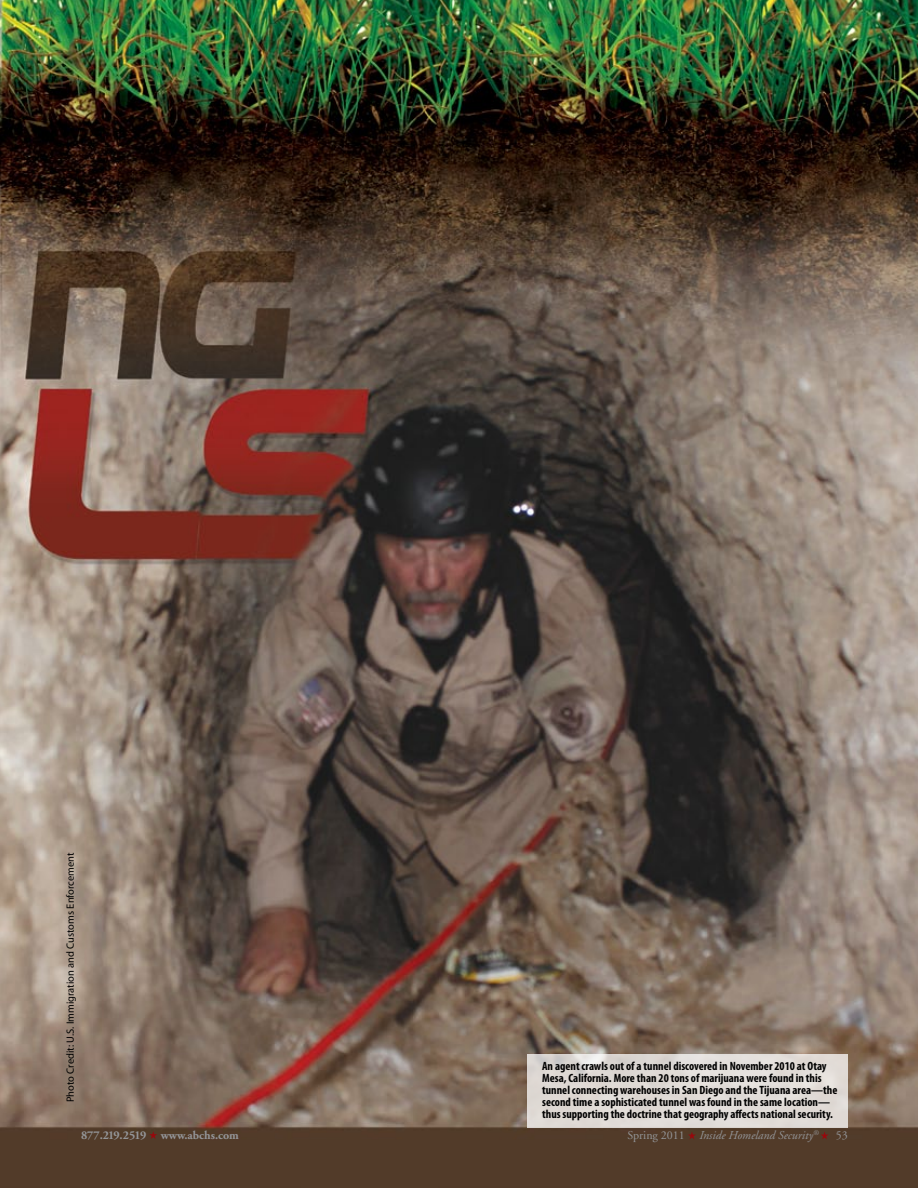
<style>
.page{position:relative;width:918px;height:1188px;background:#fff}
.page>*{position:absolute;margin:0;border:0;box-sizing:border-box;transform-origin:0 0}
.t1{font:700 condensed 12px/12px "Myriad Pro";color:#000}
.t2{font:italic 12px "Adobe Garamond";color:#939598}
.t3{font:700 12px "Adobe Garamond";color:#939598}
.t4{font:12px "Adobe Garamond";color:#939598}
.t5{font:10.5px "Myriad Pro";color:#000}
.t6{font:italic 7.05px "Adobe Garamond";color:#939598}
.s1{font-style:normal}
</style>
<div class="page">
<img style="left:0;top:0;width:918px;height:1188px">
<div style="left:527px;top:1054px;width:321px;height:74px;background:#e0dbd6"></div>
<svg style="left:149px;top:1131px;width:8px;height:8px"></svg>
<svg style="left:688px;top:1132px;width:8px;height:7px"></svg>
<svg style="left:821px;top:1132px;width:8px;height:7px"></svg>
<p class="t5" style="left:64px;top:1102px;width:251px;rotate:-90deg">Photo Credit: U.S. Immigration and Customs Enforcement</p>
<p class="t1" style="left:542px;top:1059px;width:297px">An agent crawls out of a tunnel discovered in November 2010 at Otay Mesa, California. More than 20 tons of marijuana were found in this tunnel connecting warehouses in San Diego and the Tijuana area—the second time a sophisticated tunnel was found in the same location— thus supporting the doctrine that geography affects national security.</p>
<p class="t3" style="left:81px;top:1128px;width:159px">877.219.2519 www.abchs.com</p>
<p class="t2" style="left:628px;top:1129px;width:187px"><span class="s1">Spring 2011</span> Inside Homeland Security</p>
<p class="t4" style="left:836px;top:1128px;width:13px">53</p>
<p class="t6" style="left:813px;top:1129px;width:7px">®</p>
</div>
